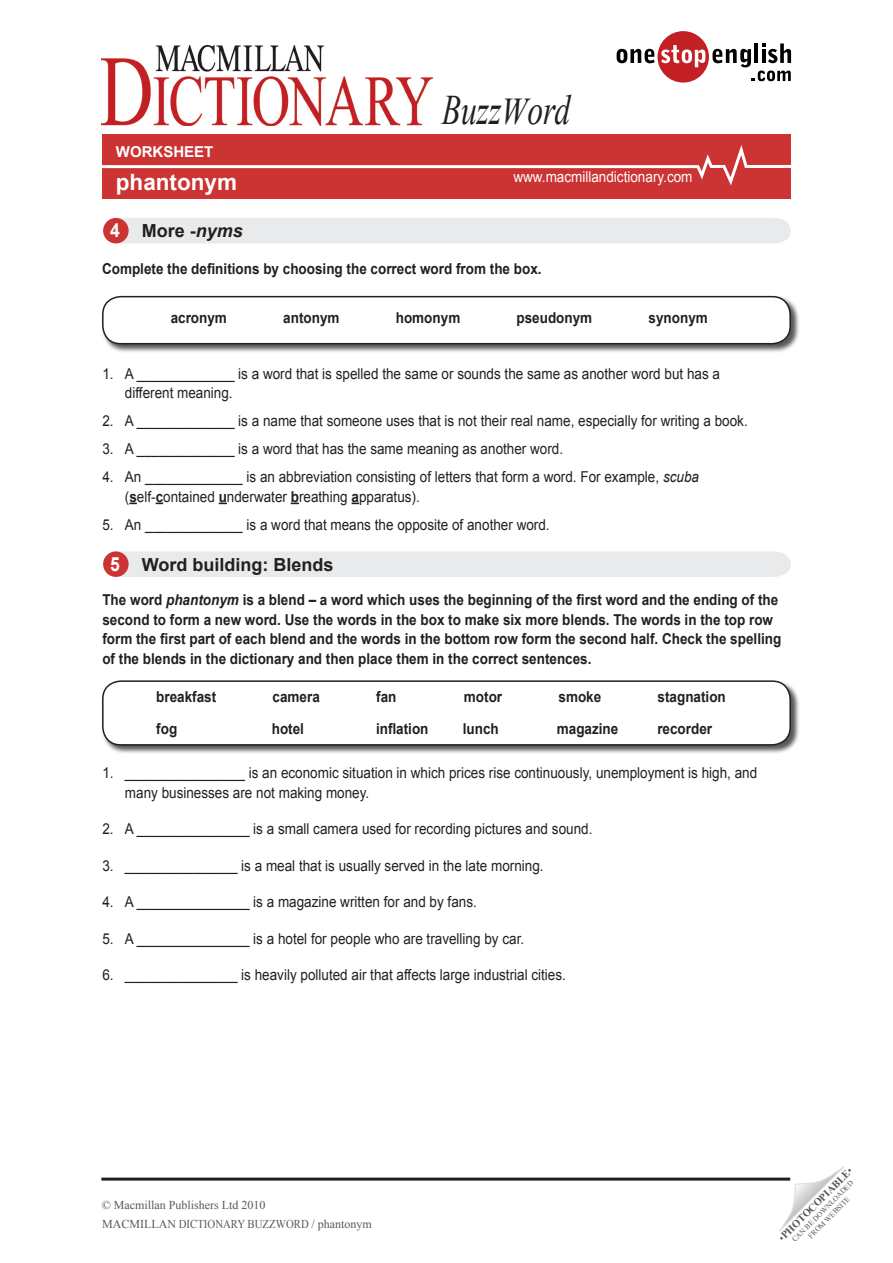
<style>
.page{position:relative;width:893px;height:1263px;background:#fff}
.page>*{position:absolute;margin:0;border:0;box-sizing:border-box;transform-origin:0 0}
.key_exercise_titles{font:italic 42px "Times New Roman";color:#231f20;scale:.75 1}
.t1{font:700 22.5px "Arial";color:#fff}
.key_exercise_titles-2{font:700 19.5px "Arial";color:#fff;scale:.9 1}
.t2{font:700 18px "Arial";color:#231f20}
.Gap_fill_text{font:15px/19.5px "Arial";color:#231f20;scale:.9 1}
.Gap_fill_text-2{font:700 15px/19.5px "Arial";color:#231f20;scale:.9 1}
.key_exercise_titles-3{font:700 15px "Arial";color:#231f20;scale:.9 1}
.TG_notes{font:15px "Arial";color:#fff;scale:.9 1}
.Gap_fill_text-3{font:700 15px "Arial";color:#fff}
.t3{font:12px "Times New Roman";color:#57585a}
.t4{font:12px "Times New Roman";color:#57585a;scale:.9 1}
.t5{font:700 10.5px "Times New Roman";color:#57585a}
.t6{font:7.5px "Times New Roman";color:#57585a}
.s1{font-style:italic}
.s2{font-size:37.8px}
.s3{font-weight:700}
.s4{font-weight:400}
</style>
<div class="page">
<div style="left:102px;top:134px;width:689px;height:65px;background:#c33"></div>
<svg style="left:617px;top:31px;width:174px;height:52px"></svg>
<svg style="left:779px;top:1167px;width:65px;height:64px"></svg>
<img style="left:101px;top:46px;width:331px;height:79px">
<hr style="left:101px;top:1177px;width:689px;height:3px;background:#231f20">
<div style="left:104px;top:218px;width:687px;height:25px;background:#e9eaeb"></div>
<div style="left:103px;top:218px;width:26px;height:25px;background:#c33;border-radius:50%"></div>
<div style="left:102px;top:295px;width:698px;height:58px;background:#231f20;opacity:.75"></div>
<div style="left:103px;top:297px;width:687px;height:47px;background:#fff;border-radius:18px"></div>
<div style="left:102px;top:296px;width:689px;height:48px;border:2px solid #231f20;border-radius:18px"></div>
<svg style="left:102px;top:145px;width:689px;height:41px"></svg>
<div style="left:104px;top:551px;width:687px;height:26px;background:#e9eaeb"></div>
<div style="left:103px;top:551px;width:26px;height:26px;background:#c33;border-radius:50%"></div>
<div style="left:102px;top:680px;width:698px;height:74px;background:#231f20;opacity:.75"></div>
<div style="left:103px;top:681px;width:687px;height:64px;background:#fff;border-radius:18px"></div>
<div style="left:102px;top:680px;width:689px;height:66px;border:2px solid #231f20;border-radius:18px"></div>
<p class="Gap_fill_text-3" style="left:116px;top:141px;width:59px">Wor ksheet</p>
<p class="t1" style="left:116px;top:167px;width:123px">phantonym</p>
<p class="key_exercise_titles-2" style="left:110px;top:218px;width:12px">4</p>
<p class="t2" style="left:142px;top:219px;width:103px">More -<span class="s1">nyms</span></p>
<p class="key_exercise_titles" style="left:442px;top:81px;width:173px">Buzz<span class="s2">W</span>ord</p>
<p class="TG_notes" style="left:513px;top:167px;width:200px">www.macmillandictionary.com</p>
<p class="Gap_fill_text-2" style="left:102px;top:260px;width:490px">Complete the definitions by choosing the correct word from the box.</p>
<p class="key_exercise_titles-3" style="left:171px;top:308px;width:64px">acronym</p>
<p class="key_exercise_titles-3" style="left:283px;top:308px;width:64px">antonym</p>
<p class="key_exercise_titles-3" style="left:396px;top:308px;width:73px">homonym</p>
<p class="key_exercise_titles-3" style="left:517px;top:308px;width:86px">pseudonym</p>
<p class="key_exercise_titles-3" style="left:649px;top:308px;width:67px">synonym</p>
<p class="Gap_fill_text" style="left:125px;top:364px;width:663px;text-indent:-23px">1. A _____________ is a word that is spelled the same or sounds the same as another word but has a different meaning.</p>
<p class="Gap_fill_text" style="left:102px;top:411px;width:719px">2. A _____________ is a name that someone uses that is not their real name, especially for writing a book.</p>
<p class="Gap_fill_text" style="left:102px;top:439px;width:513px">3. A _____________ is a word that has the same meaning as another word.</p>
<p class="Gap_fill_text" style="left:125px;top:467px;width:639px;text-indent:-23px">4. An _____________ is an abbreviation consisting of letters that form a word. For example, <span class="s1">scuba </span>(<span class="s3">s</span>elf-<span class="s3">c</span>ontained <span class="s3">u</span>nderwater <span class="s3">b</span>reathing <span class="s3">a</span>pparatus).</p>
<p class="Gap_fill_text" style="left:102px;top:515px;width:498px">5. An _____________ is a word that means the opposite of another word.</p>
<p class="key_exercise_titles-2" style="left:110px;top:551px;width:12px">5</p>
<p class="t2" style="left:142px;top:552px;width:193px">Word building: Blends</p>
<p class="Gap_fill_text-2" style="left:102px;top:591px;width:756px">The word <span class="s1">phantonym</span> is a blend – a word which uses the beginning of the first word and the ending of the second to form a new word. Use the words in the box to make six more blends. The words in the top row form the first part of each blend and the words in the bottom row form the second half. Check the spelling of the blends in the dictionary and then place them in the correct sentences.</p>
<p class="key_exercise_titles-3" style="left:156px;top:687px;width:68px">breakfast</p>
<p class="key_exercise_titles-3" style="left:273px;top:687px;width:54px">camera</p>
<p class="key_exercise_titles-3" style="left:376px;top:687px;width:24px">fan</p>
<p class="key_exercise_titles-3" style="left:464px;top:687px;width:44px">motor</p>
<p class="key_exercise_titles-3" style="left:558px;top:687px;width:49px">smoke</p>
<p class="key_exercise_titles-3" style="left:658px;top:687px;width:77px">stagnation</p>
<p class="key_exercise_titles-3" style="left:156px;top:719px;width:25px">fog</p>
<p class="key_exercise_titles-3" style="left:272px;top:719px;width:37px">hotel</p>
<p class="key_exercise_titles-3" style="left:376px;top:719px;width:60px">inflation</p>
<p class="key_exercise_titles-3" style="left:463px;top:719px;width:42px">lunch</p>
<p class="key_exercise_titles-3" style="left:557px;top:719px;width:70px">magazine</p>
<p class="key_exercise_titles-3" style="left:657px;top:719px;width:62px">recorder</p>
<p class="Gap_fill_text" style="left:125px;top:763px;width:704px;text-indent:-23px">1. ________________ is an economic situation in which prices rise continuously, unemployment is high, and many businesses are not making money.</p>
<p class="Gap_fill_text" style="left:102px;top:819px;width:546px">2. A _______________ is a small camera used for recording pictures and sound.</p>
<p class="Gap_fill_text" style="left:102px;top:856px;width:492px">3. _______________ is a meal that is usually served in the late morning.</p>
<p class="Gap_fill_text" style="left:102px;top:892px;width:418px">4. A _______________ is a magazine written for and by fans.</p>
<p class="Gap_fill_text" style="left:102px;top:929px;width:470px">5. A _______________ is a hotel for people who are travelling by car.</p>
<p class="Gap_fill_text" style="left:102px;top:965px;width:517px">6. _______________ is heavily polluted air that affects large industrial cities.</p>
<p class="t3" style="left:102px;top:1197px;width:165px">© Macmillan Publishers Ltd 2010</p>
<p class="t3" style="left:102px;top:1216px;width:20px">Macmillan</p>
<p class="t4" style="left:179px;top:1216px;width:17px">Dictionar</p>
<p class="t4" style="left:238px;top:1216px;width:64px">y BuzzWord</p>
<p class="t3" style="left:312px;top:1216px;width:62px">/ phantonym</p>
<p class="t5" style="left:775px;top:1234px;width:101px;rotate:-45deg"><span class="s4">•</span>PHOTOCOPIABLE<span class="s4">•</span></p>
<p class="t6" style="left:790px;top:1237px;width:85px;rotate:-45deg">CAN BE DOWNLOADED</p>
<p class="t6" style="left:806px;top:1233px;width:57px;rotate:-45deg">FROM WEBSITE</p>
</div>
